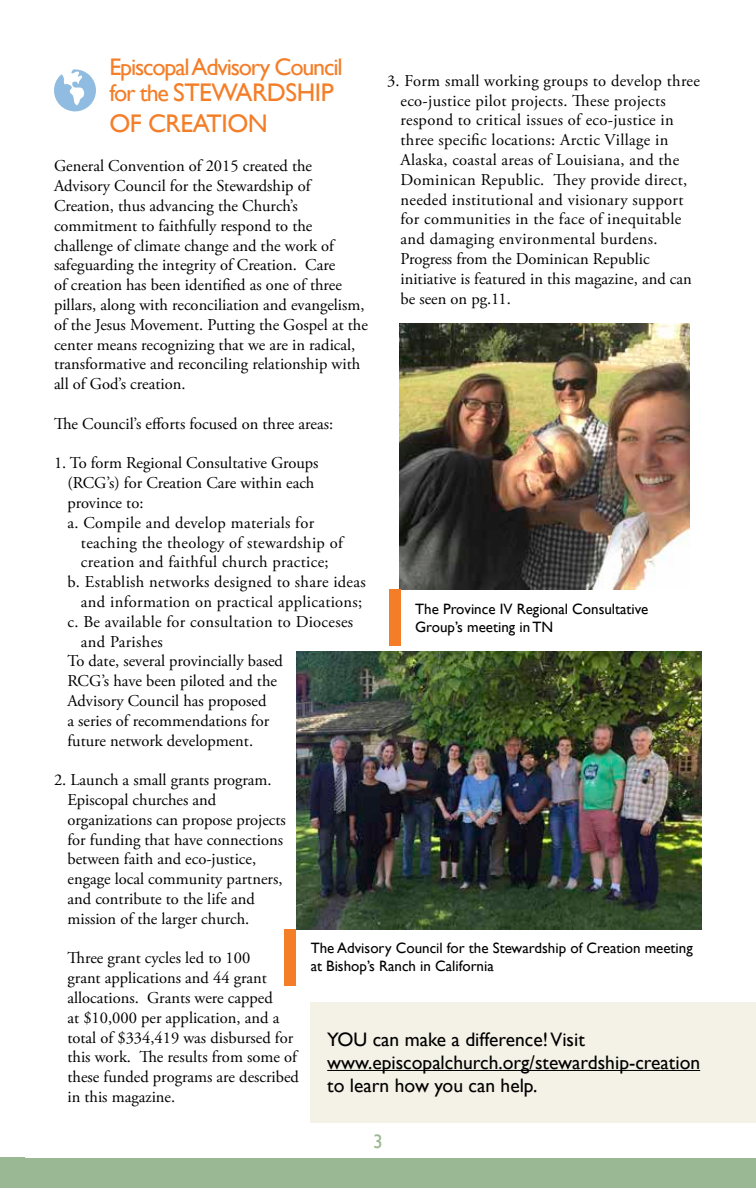
<style>
.page{position:relative;width:756px;height:1188px;background:#fff}
.page>*{position:absolute;margin:0;border:0;box-sizing:border-box;transform-origin:0 0}
.t1{font:25.5px/30.6px "Gill Sans";letter-spacing:-.02em;color:#f47e28}
.t2{font:24px "Gill Sans";letter-spacing:-.05em;color:#f47e28}
.t3{font:19.5px/23.4px "Gill Sans";color:#000}
.t4{font:19.5px "Gill Sans";color:#9ab893}
.t5{font:16.5px/19.8px "Adobe Garamond Pro";color:#000}
.t6{font:16.5px/19.8px "Adobe Garamond Pro";letter-spacing:.02em;color:#000}
.t7{font:15px/18px "Gill Sans";color:#000}
.s1{font-size:24px}
</style>
<div class="page">
<div style="left:0;top:1158px;width:756px;height:30px;background:#9ab893"></div>
<svg style="left:54px;top:69px;width:42px;height:42px"></svg>
<img style="left:400px;top:324px;width:289px;height:265px">
<div style="left:389px;top:589px;width:11px;height:57px;background:#f47e28"></div>
<div style="left:285px;top:929px;width:11px;height:57px;background:#f47e28"></div>
<img style="left:296px;top:652px;width:406px;height:277px">
<div style="left:311px;top:1002px;width:445px;height:120px;background:#f4f1e6"></div>
<hr style="left:327px;top:1070px;width:373px;height:1px;background:#000">
<h2 class="t2" style="left:110px;top:53px;width:235px">Episcopal Advisory Council</h2>
<h1 class="t1" style="left:110px;top:78px;width:226px"><span class="s1">for the</span> STEWARDSHIP<br>OF CREATION</h1>
<p class="t5" style="left:54px;top:157px;width:315px">General Convention of 2015 created the Advisory Council for the Stewardship of Creation, thus advancing the Church’s commitment to faithfully respond to the challenge of climate change and the work of safeguarding the integrity of Creation. Care<br>of creation has been identified as one of three pillars, along with reconciliation and evangelism, of the Jesus Movement. Putting the Gospel at the center means recognizing that we are in radical, transformative and reconciling relationship with all of God’s creation.</p>
<p class="t5" style="left:54px;top:414px;width:281px">The Council’s efforts focused on three areas:</p>
<p class="t5" style="left:54px;top:454px;width:266px">1. To form Regional Consultative Groups</p>
<p class="t5" style="left:67px;top:474px;width:248px">(RCG’s) for Creation Care within each</p>
<p class="t5" style="left:67px;top:493px;width:77px">province to:</p>
<p class="t6" style="left:67px;top:513px;width:248px">a. Compile and develop materials for</p>
<p class="t6" style="left:81px;top:533px;width:263px">teaching the theology of stewardship of</p>
<p class="t6" style="left:81px;top:553px;width:249px">creation and faithful church practice;</p>
<p class="t6" style="left:67px;top:573px;width:300px">b. Establish networks designed to share ideas</p>
<p class="t6" style="left:81px;top:592px;width:283px">and information on practical applications;</p>
<p class="t6" style="left:67px;top:612px;width:287px">c. Be available for consultation to Dioceses</p>
<p class="t6" style="left:81px;top:632px;width:83px">and Parishes</p>
<p class="t5" style="left:67px;top:652px;width:217px">To date, several provincially based</p>
<p class="t5" style="left:67px;top:672px;width:211px">RCG’s have been piloted and the</p>
<p class="t5" style="left:67px;top:691px;width:201px">Advisory Council has proposed</p>
<p class="t5" style="left:67px;top:711px;width:203px">a series of recommendations for</p>
<p class="t5" style="left:67px;top:731px;width:187px">future network development.</p>
<p class="t5" style="left:67px;top:771px;width:220px;text-indent:-13px">2. Launch a small grants program.<br>Episcopal churches and organizations can propose projects for funding that have connections between faith and eco-justice, engage local community partners, and contribute to the life and mission of the larger church.</p>
<p class="t5" style="left:67px;top:949px;width:233px">Three grant cycles led to 100<br>grant applications and 44 grant allocations. Grants were capped<br>at $10,000 per application, and a total of $334,419 was disbursed for this work. The results from some of these funded programs are described in this magazine.</p>
<p class="t6" style="left:400px;top:71px;width:301px;text-indent:-13px">3. Form small working groups to develop three eco-justice pilot projects. These projects respond to critical issues of eco-justice in three specific locations: Arctic Village in Alaska, coastal areas of Louisiana, and the Dominican Republic. They provide direct, needed institutional and visionary support for communities in the face of inequitable and damaging environmental burdens.<br>Progress from the Dominican Republic initiative is featured in this magazine, and can be seen on pg.11.</p>
<p class="t7" style="left:415px;top:600px;width:235px">The Province IV Regional Consultative<br>Group’s meeting in TN</p>
<p class="t7" style="left:311px;top:939px;width:384px">The Advisory Council for the Stewardship of Creation meeting at Bishop’s Ranch in California</p>
<p class="t3" style="left:327px;top:1028px;width:374px">YOU can make a difference! Visit www.episcopalchurch.org/stewardship-creation to learn how you can help.</p>
<p class="t4" style="left:373px;top:1130px;width:11px">3</p>
</div>
